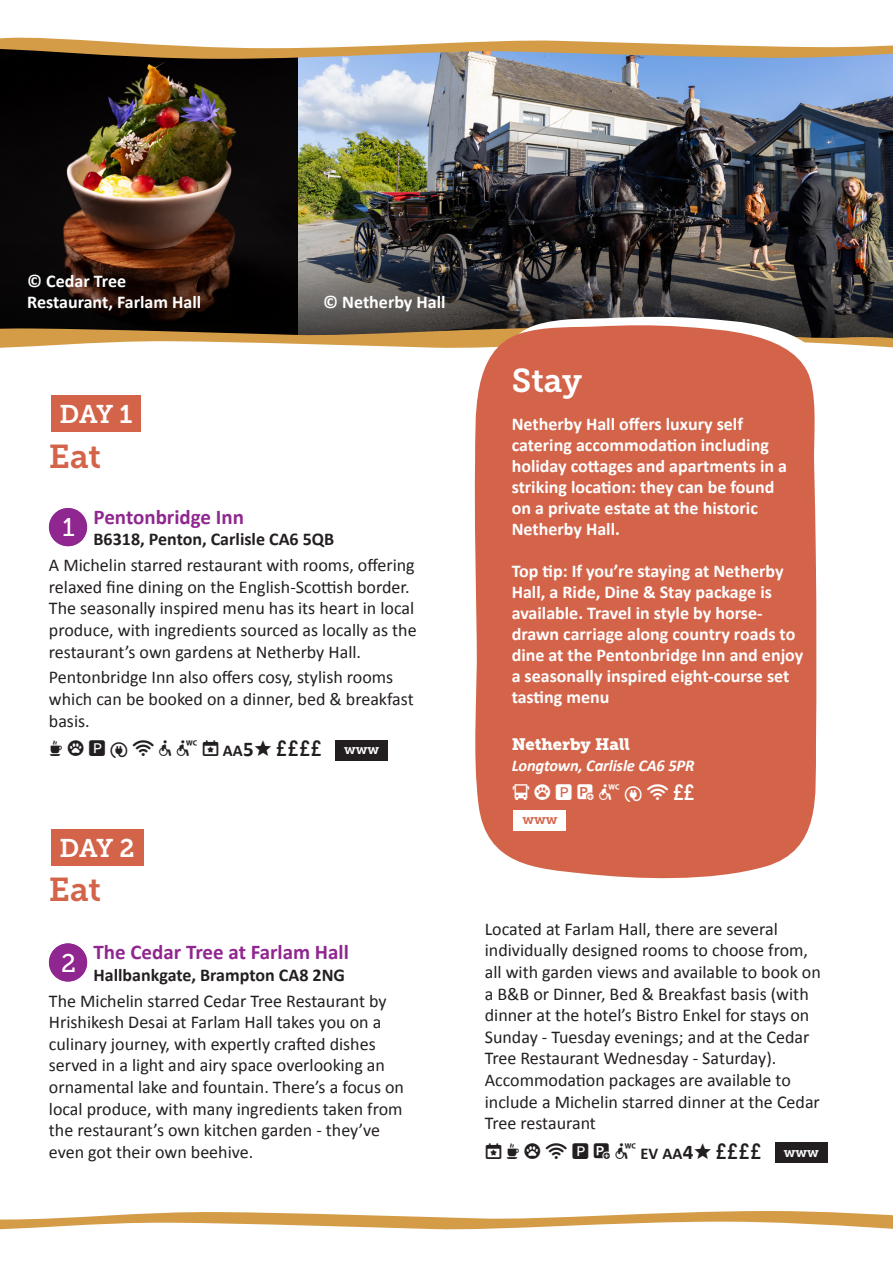
<style>
.page{position:relative;width:893px;height:1263px;background:#fff}
.page>*{position:absolute;margin:0;border:0;box-sizing:border-box;transform-origin:0 0}
.Days_-_Title{font:33px "Museo Slab 700";letter-spacing:-.005em;color:#d3644a}
.Pullout_-_Title{font:33px "Museo Slab 700";color:#fff}
.Days_-_Day_1__2__3_etc{font:25.5px "Museo Slab 700";letter-spacing:-.03em;color:#fff}
.t1{font:25.5px "Museo Slab 500";color:#fff}
.Days_-_Symbols{font:22.5px "Tourism Font 2024";letter-spacing:.15em;color:#231f20}
.Pullout_-_Symbols{font:22.5px "Tourism Font 2024";letter-spacing:.15em;color:#fff}
.Days_-_Venue_Name{font:700 21px "Calibri";color:#90268f}
.Days_-_Body_Text{font:18px/21.6px "Calibri";color:#231f20}
.Pullout_-_Venue_Body_Text{font:700 18px/21px "Calibri";color:#fff}
.Days_-_Venue_Address{font:700 18px "Calibri";color:#231f20}
.Pullout_-_Venue_Address{font:italic 700 16.5px "Calibri";letter-spacing:-.01em;color:#fff}
.Pullout_-_Venue_Name_2__no_symbols{font:16.5px "Museo Slab 900";color:#fff}
.Days_-_Day_1__2__3_etc-2{font:13.5px "Museo Slab 700";color:#fff}
.Days_-_Day_1__2__3_etc-3{font:13.5px "Museo Slab 700";color:#d3644a}
.s1{font-family:"Calibri";font-weight:700;font-size:16.5px}
.s2{font-family:"Calibri";font-weight:700;font-size:21px}
</style>
<div class="page">
<img style="left:0;top:59px;width:893px;height:185px">
<svg style="left:0;top:244px;width:893px;height:83px;background:#38302e"></svg>
<svg style="left:0;top:1211px;width:893px;height:11px;fill:#d49c46"></svg>
<svg style="left:0;top:1222px;width:893px;height:8px"></svg>
<svg style="left:0;top:327px;width:893px;height:13px;background:#8a6936"></svg>
<svg style="left:0;top:340px;width:893px;height:8px"></svg>
<svg style="left:0;top:48px;width:893px;height:11px;background:#ac9064"></svg>
<svg style="left:0;top:37px;width:893px;height:11px"></svg>
<div style="left:51px;top:395px;width:90px;height:37px;background:#d3644a"></div>
<div style="left:49px;top:508px;width:38px;height:38px;background:#90268f;border-radius:50%"></div>
<div style="left:336px;top:740px;width:52px;height:20px;background:#231f20"></div>
<svg style="left:486px;top:316px;width:351px;height:32px"></svg>
<div style="left:51px;top:829px;width:92px;height:37px;background:#d3644a"></div>
<div style="left:49px;top:943px;width:38px;height:38px;background:#90268f;border-radius:50%"></div>
<svg style="left:471px;top:325px;width:351px;height:554px;background:#d56e55"></svg>
<div style="left:514px;top:810px;width:52px;height:20px;background:#fff"></div>
<div style="left:775px;top:1142px;width:52px;height:21px;background:#231f20"></div>
<p class="Pullout_-_Venue_Body_Text" style="left:27px;top:270px;width:176px">© Cedar Tree<br>Restaurant, Farlam Hall</p>
<p class="Days_-_Day_1__2__3_etc" style="left:60px;top:400px;width:74px">DAY 1</p>
<p class="Days_-_Title" style="left:49px;top:437px;width:54px">Eat</p>
<p class="Pullout_-_Venue_Body_Text" style="left:323px;top:291px;width:124px">© Netherby Hall</p>
<p class="t1" style="left:62px;top:513px;width:14px">1</p>
<p class="Days_-_Venue_Name" style="left:94px;top:502px;width:152px">Pentonbridge Inn</p>
<p class="Days_-_Venue_Address" style="left:94px;top:527px;width:242px">B6318, Penton, Carlisle CA6 5QB</p>
<p class="Days_-_Body_Text" style="left:49px;top:554px;width:369px">A Michelin starred restaurant with rooms, offering relaxed fine dining on the English-Scottish border.<br>The seasonally inspired menu has its heart in local produce, with ingredients sourced as locally as the restaurant’s own gardens at Netherby Hall.</p>
<p class="Days_-_Body_Text" style="left:49px;top:666px;width:366px">Pentonbridge Inn also offers cosy, stylish rooms which can be booked on a dinner, bed &amp; breakfast basis.</p>
<p class="Days_-_Symbols" style="left:49px;top:735px;width:275px">rdp5i68y<span class="s1">AA</span><span class="s2">5</span>M££££</p>
<p class="Days_-_Day_1__2__3_etc-2" style="left:344px;top:742px;width:37px">www</p>
<p class="Days_-_Day_1__2__3_etc" style="left:60px;top:833px;width:77px">DAY 2</p>
<p class="Days_-_Title" style="left:49px;top:871px;width:54px">Eat</p>
<p class="Days_-_Venue_Name" style="left:94px;top:937px;width:257px">The Cedar Tree at Farlam Hall</p>
<p class="Days_-_Venue_Address" style="left:94px;top:962px;width:253px">Hallbankgate, Brampton CA8 2NG</p>
<p class="Days_-_Body_Text" style="left:49px;top:989px;width:357px">The Michelin starred Cedar Tree Restaurant by Hrishikesh Desai at Farlam Hall takes you on a culinary journey, with expertly crafted dishes served in a light and airy space overlooking an ornamental lake and fountain. There’s a focus on local produce, with many ingredients taken from the restaurant’s own kitchen garden - they’ve even got their own beehive.</p>
<p class="t1" style="left:61px;top:948px;width:16px">2</p>
<p class="Pullout_-_Title" style="left:512px;top:362px;width:72px">Stay</p>
<p class="Pullout_-_Venue_Body_Text" style="left:512px;top:413px;width:277px">Netherby Hall offers luxury self catering accommodation including holiday cottages and apartments in a striking location: they can be found on a private estate at the historic<br>Netherby Hall.</p>
<p class="Pullout_-_Venue_Body_Text" style="left:512px;top:560px;width:293px">Top tip: If you’re staying at Netherby Hall, a Ride, Dine &amp; Stay package is available. Travel in style by horse&shy;drawn carriage along country roads to dine at the Pentonbridge Inn and enjoy a seasonally inspired eight-course set tasting menu</p>
<p class="Pullout_-_Venue_Name_2__no_symbols" style="left:512px;top:735px;width:120px">Netherby Hall</p>
<p class="Pullout_-_Venue_Address" style="left:512px;top:754px;width:184px">Longtown, Carlisle CA6 5PR</p>
<p class="Pullout_-_Symbols" style="left:512px;top:779px;width:185px">2dpq85i$</p>
<p class="Days_-_Day_1__2__3_etc-3" style="left:522px;top:812px;width:37px">www</p>
<p class="Days_-_Body_Text" style="left:485px;top:917px;width:338px">Located at Farlam Hall, there are several individually designed rooms to choose from, all with garden views and available to book on a B&amp;B or Dinner, Bed &amp; Breakfast basis (with dinner at the hotel’s Bistro Enkel for stays on Sunday - Tuesday evenings; and at the Cedar Tree Restaurant Wednesday - Saturday).<br>Accommodation packages are available to include a Michelin starred dinner at the Cedar Tree restaurant</p>
<p class="Days_-_Symbols" style="left:485px;top:1138px;width:279px">yrdipq8<span class="s1">EV AA</span><span class="s2">4</span>M££££</p>
<p class="Days_-_Day_1__2__3_etc-2" style="left:784px;top:1144px;width:37px">www</p>
</div>
